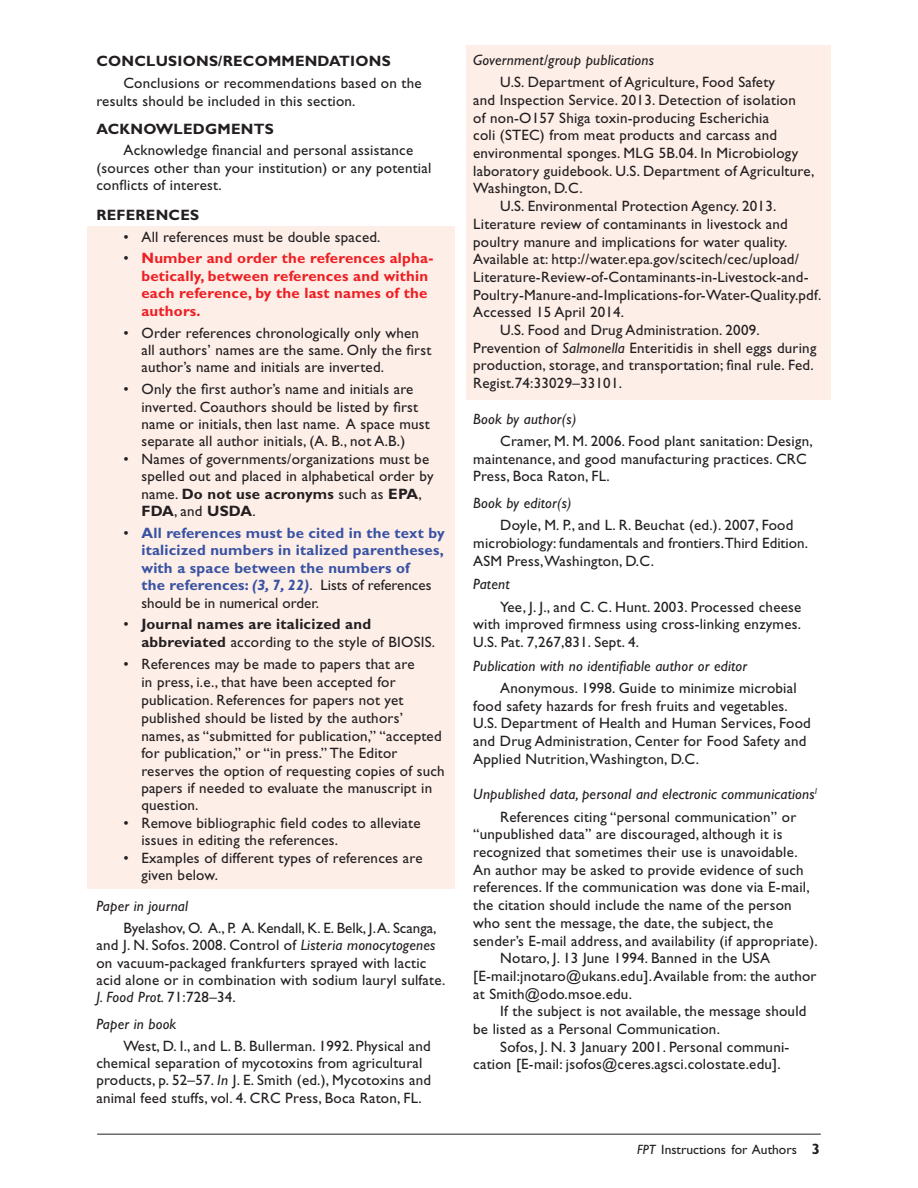
<style>
.page{position:relative;width:918px;height:1188px;background:#fff}
.page>*{position:absolute;margin:0;border:0;box-sizing:border-box;transform-origin:0 0}
.t1{font:15px/17.4px "Gill Sans";letter-spacing:.015em;color:#231f20}
.t2{font:italic 15px/22.2px "Gill Sans";letter-spacing:.015em;color:#231f20;text-align:center}
.t3{font:700 15px/17.4px "Gill Sans";letter-spacing:.015em;color:#3853a3}
.t4{font:700 15px/17.4px "Gill Sans";letter-spacing:.015em;color:#231f20}
.t5{font:700 15px/17.4px "Gill Sans";letter-spacing:.015em;color:#ee1f23}
.t6{font:13.5px "Gill Sans";color:#231f20}
.s1{font-weight:400;color:#231f20}
.s2{font-weight:700}
.s3{font-style:italic}
.s4{font-weight:400}
.s5{font-style:normal}
.s6{font-weight:700;font-size:15px}
</style>
<div class="page">
<hr style="left:97px;top:1134px;width:724px;height:1px;background:#231f20">
<div style="left:466px;top:45px;width:365px;height:355px;background:#fdeee8"></div>
<div style="left:87px;top:227px;width:367px;height:662px;background:#fdeee8"></div>
<p class="t4" style="left:96px;top:53px;width:296px">CONCLUSIONS/RECOMMENDATIONS</p>
<p class="t1" style="left:96px;top:75px;width:327px;text-indent:27px">Conclusions or recommendations based on the results should be included in this section.</p>
<p class="t4" style="left:96px;top:120px;width:179px">ACKNOWLEDGMENTS</p>
<p class="t1" style="left:96px;top:142px;width:336px;text-indent:27px">Acknowledge financial and personal assistance (sources other than your institution) or any potential conflicts of interest.</p>
<p class="t4" style="left:96px;top:206px;width:104px">REFERENCES</p>
<p class="t1" style="left:123px;top:228px;width:259px">• All references must be double spaced.</p>
<p class="t5" style="left:141px;top:250px;width:293px;text-indent:-18px"><span class="s1">•</span> Number and order the references alpha&shy;betically, between references and within each reference, by the last names of the authors.</p>
<p class="t1" style="left:141px;top:324px;width:291px;text-indent:-18px">• Order references chronologically only when all authors’ names are the same. Only the first author’s name and initials are inverted.</p>
<p class="t1" style="left:141px;top:381px;width:290px;text-indent:-18px">• Only the first author’s name and initials are inverted. Coauthors should be listed by first name or initials, then last name. A space must separate all author initials, (A. B., not A.B.)</p>
<p class="t1" style="left:141px;top:450px;width:294px;text-indent:-18px">• Names of governments/organizations must be spelled out and placed in alphabetical order by name. <span class="s2">Do not use acronyms</span> such as <span class="s2">EPA</span>, <span class="s2">FDA</span>, and <span class="s2">USDA</span>.</p>
<p class="t3" style="left:141px;top:524px;width:305px;text-indent:-18px"><span class="s1">•</span> All references must be cited in the text by italicized numbers in italized parentheses, with a space between the numbers of<br>the references: <span class="s3">(3, 7, 22)</span><span class="s1">. Lists of references should be in numerical order.</span></p>
<p class="t4" style="left:141px;top:616px;width:295px;text-indent:-18px"><span class="s4">•</span> Journal names are italicized and abbreviated <span class="s4">according to the style of BIOSIS.</span></p>
<p class="t1" style="left:141px;top:656px;width:305px;text-indent:-18px">• References may be made to papers that are<br>in press, i.e., that have been accepted for publication. References for papers not yet published should be listed by the authors’ names, as “submitted for publication,” “accepted for publication,” or “in press.” The Editor reserves the option of requesting copies of such papers if needed to evaluate the manuscript in question.</p>
<p class="t1" style="left:141px;top:814px;width:281px;text-indent:-18px">• Remove bibliographic field codes to alleviate issues in editing the references.</p>
<p class="t1" style="left:141px;top:849px;width:283px;text-indent:-18px">• Examples of different types of references are given below.</p>
<p class="t2" style="left:96px;top:895px;width:93px">Paper in journal</p>
<p class="t1" style="left:96px;top:919px;width:350px;text-indent:27px">Byelashov, O. A., P. A. Kendall, K. E. Belk, J. A. Scanga, and J. N. Sofos. 2008. Control of <span class="s3">Listeria monocytogenes </span>on vacuum-packaged frankfurters sprayed with lactic acid alone or in combination with sodium lauryl sulfate.<br><span class="s3">J. Food Prot.</span> 71:728–34.</p>
<p class="t2" style="left:96px;top:1013px;width:82px">Paper in book</p>
<p class="t1" style="left:96px;top:1037px;width:336px;text-indent:27px">West, D. I., and L. B. Bullerman. 1992. Physical and chemical separation of mycotoxins from agricultural products, p. 52–57. <span class="s3">In</span> J. E. Smith (ed.), Mycotoxins and animal feed stuffs, vol. 4. CRC Press, Boca Raton, FL.</p>
<p class="t2" style="left:473px;top:49px;width:182px">Government/group publications</p>
<p class="t1" style="left:500px;top:74px;width:276px">U.S. Department of Agriculture, Food Safety</p>
<p class="t1" style="left:473px;top:91px;width:324px">and Inspection Service. 2013. Detection of isolation</p>
<p class="t1" style="left:473px;top:109px;width:297px">of non-O157 Shiga toxin-producing Escherichia</p>
<p class="t1" style="left:473px;top:127px;width:305px">coli (STEC) from meat products and carcass and</p>
<p class="t1" style="left:473px;top:144px;width:327px">environmental sponges. MLG 5B.04. In Microbiology</p>
<p class="t1" style="left:473px;top:162px;width:343px">laboratory guidebook. U.S. Department of Agriculture,</p>
<p class="t1" style="left:473px;top:180px;width:111px">Washington, D.C.</p>
<p class="t1" style="left:500px;top:198px;width:278px">U.S. Environmental Protection Agency. 2013.</p>
<p class="t1" style="left:473px;top:215px;width:316px">Literature review of contaminants in livestock and</p>
<p class="t1" style="left:473px;top:233px;width:316px">poultry manure and implications for water quality.</p>
<p class="t1" style="left:473px;top:251px;width:327px">Available at: http://water.epa.gov/scitech/cec/upload/</p>
<p class="t1" style="left:473px;top:268px;width:337px">Literature-Review-of-Contaminants-in-Livestock-and-</p>
<p class="t1" style="left:473px;top:286px;width:350px">Poultry-Manure-and-Implications-for-Water-Quality.pdf.</p>
<p class="t1" style="left:473px;top:304px;width:152px">Accessed 15 April 2014.</p>
<p class="t1" style="left:500px;top:321px;width:261px">U.S. Food and Drug Administration. 2009.</p>
<p class="t1" style="left:473px;top:339px;width:345px">Prevention of <span class="s3">Salmonella</span> Enteritidis in shell eggs during</p>
<p class="t1" style="left:473px;top:357px;width:342px">production, storage, and transportation; final rule. Fed.</p>
<p class="t1" style="left:473px;top:375px;width:150px">Regist.74:33029–33101.</p>
<p class="t2" style="left:473px;top:408px;width:105px">Book by author(s)</p>
<p class="t1" style="left:473px;top:432px;width:341px;text-indent:27px">Cramer, M. M. 2006. Food plant sanitation: Design, maintenance, and good manufacturing practices. CRC<br>Press, Boca Raton, FL.</p>
<p class="t2" style="left:473px;top:492px;width:100px">Book by editor(s)</p>
<p class="t1" style="left:473px;top:517px;width:336px;text-indent:27px">Doyle, M. P., and L. R. Beuchat (ed.). 2007, Food microbiology: fundamentals and frontiers.Third Edition.<br>ASM Press, Washington, D.C.</p>
<p class="t2" style="left:473px;top:573px;width:38px">Patent</p>
<p class="t1" style="left:473px;top:598px;width:330px;text-align:justify;text-indent:27px">Yee, J. J., and C. C. Hunt. 2003. Processed cheese with improved firmness using cross-linking enzymes.<br>U.S. Pat. 7,267,831. Sept. 4.</p>
<p class="t2" style="left:473px;top:655px;width:276px">Publication with no identifiable author or editor</p>
<p class="t1" style="left:473px;top:679px;width:339px;text-indent:27px">Anonymous. 1998. Guide to minimize microbial food safety hazards for fresh fruits and vegetables.<br>U.S. Department of Health and Human Services, Food and Drug Administration, Center for Food Safety and Applied Nutrition, Washington, D.C.</p>
<p class="t2" style="left:473px;top:783px;width:345px">Unpublished data, personal and electronic communications<sup>l<br></sup><span class="s5">References citing “personal communication” or</span></p>
<p class="t1" style="left:473px;top:826px;width:311px">“unpublished data” are discouraged, although it is</p>
<p class="t1" style="left:473px;top:843px;width:326px">recognized that sometimes their use is unavoidable.</p>
<p class="t1" style="left:473px;top:861px;width:332px">An author may be asked to provide evidence of such</p>
<p class="t1" style="left:473px;top:879px;width:338px">references. If the communication was done via E-mail,</p>
<p class="t1" style="left:473px;top:897px;width:320px">the citation should include the name of the person</p>
<p class="t1" style="left:473px;top:914px;width:301px">who sent the message, the date, the subject, the</p>
<p class="t1" style="left:473px;top:932px;width:346px">sender’s E-mail address, and availability (if appropriate).</p>
<p class="t1" style="left:500px;top:950px;width:271px">Notaro, J. 13 June 1994. Banned in the USA</p>
<p class="t1" style="left:473px;top:967px;width:345px">[E-mail:jnotaro@ukans.edu]. Available from: the author</p>
<p class="t1" style="left:473px;top:985px;width:160px">at Smith@odo.msoe.edu.</p>
<p class="t1" style="left:500px;top:1003px;width:308px">If the subject is not available, the message should</p>
<p class="t1" style="left:473px;top:1020px;width:248px">be listed as a Personal Communication.</p>
<p class="t1" style="left:500px;top:1038px;width:291px">Sofos, J. N. 3 January 2001. Personal communi-</p>
<p class="t1" style="left:473px;top:1056px;width:309px">cation [E-mail: jsofos@ceres.agsci.colostate.edu].</p>
<p class="t6" style="left:637px;top:1142px;width:185px"><span class="s3">FPT</span> Instructions for Authors <span class="s6">3</span></p>
</div>
